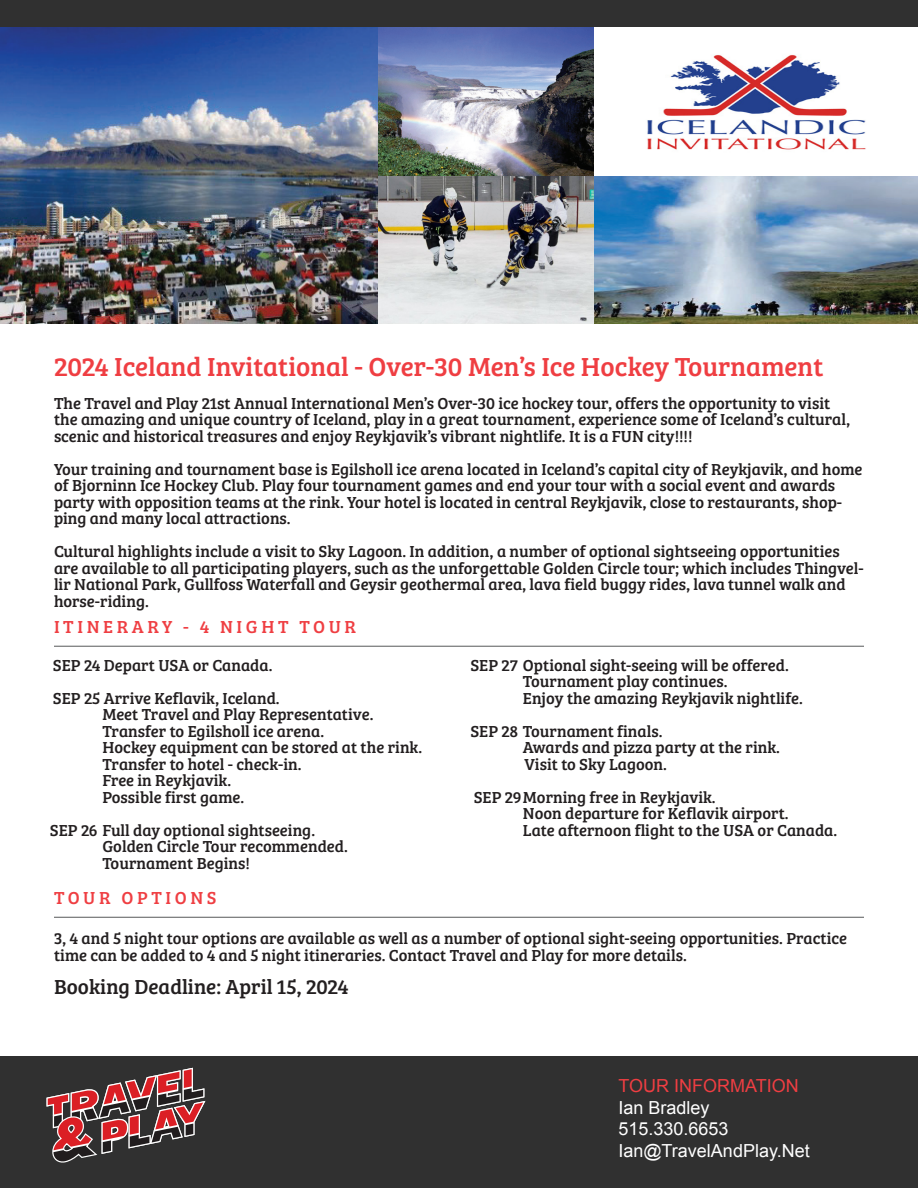
<style>
.page{position:relative;width:918px;height:1188px;background:#fff}
.page>*{position:absolute;margin:0;border:0;box-sizing:border-box;transform-origin:0 0}
.t1{font:27px "Bree Serif";color:#ef3e42}
.t2{font:21px "Bree Serif";color:#231f20}
.t3{font:18px "Arial";color:#fff}
.Paragraph_Style_1{font:18px "Bree Serif";letter-spacing:.2em;color:#ef3e42}
.t4{font:18px "Arial";color:#ef3e42}
.t5{font:16.5px/16.5px "Bree Serif";color:#231f20}
</style>
<div class="page">
<div style="left:0;top:1056px;width:918px;height:132px;background:#303030"></div>
<div style="left:0;top:0;width:918px;height:27px;background:#303030"></div>
<img style="left:378px;top:27px;width:216px;height:149px">
<img style="left:594px;top:55px;width:324px;height:269px">
<img style="left:0;top:27px;width:378px;height:297px">
<img style="left:378px;top:176px;width:216px;height:148px">
<svg style="left:46px;top:1067px;width:160px;height:96px"></svg>
<hr style="left:54px;top:917px;width:810px;height:1px;background:#57585a">
<hr style="left:54px;top:646px;width:810px;height:1px;background:#57585a">
<p class="t1" style="left:54px;top:346px;width:771px">2024 Iceland Invitational - Over-30 Men’s Ice Hockey Tournament</p>
<p class="t5" style="left:54px;top:394px;width:798px">The Travel and Play 21st Annual International Men’s Over-30 ice hockey tour, offers the opportunity to visit the amazing and unique country of Iceland, play in a great tournament, experience some of Iceland’s cultural, scenic and historical treasures and enjoy Reykjavik’s vibrant nightlife. It is a FUN city!!!!</p>
<p class="t5" style="left:54px;top:460px;width:810px">Your training and tournament base is Egilsholl ice arena located in Iceland’s capital city of Reykjavik, and home of Bjorninn Ice Hockey Club. Play four tournament games and end your tour with a social event and awards party with opposition teams at the rink. Your hotel is located in central Reykjavik, close to restaurants, shop&shy;ping and many local attractions.</p>
<p class="t5" style="left:54px;top:542px;width:811px">Cultural highlights include a visit to Sky Lagoon. In addition, a number of optional sightseeing opportunities are available to all participating players, such as the unforgettable Golden Circle tour; which includes Thingvel&shy;lir National Park, Gullfoss Waterfall and Geysir geothermal area, lava field buggy rides, lava tunnel walk and horse-riding.</p>
<p class="Paragraph_Style_1" style="left:54px;top:613px;width:304px">ITINERARY - 4 NIGHT TOUR</p>
<p class="t5" style="left:53px;top:656px;width:221px">SEP 24 Depart USA or Canada.</p>
<p class="t5" style="left:53px;top:689px;width:228px">SEP 25 Arrive Keflavik, Iceland.</p>
<p class="t5" style="left:102px;top:705px;width:273px">Meet Travel and Play Representative.</p>
<p class="t5" style="left:102px;top:722px;width:223px">Transfer to Egilsholl ice arena.</p>
<p class="t5" style="left:102px;top:738px;width:321px">Hockey equipment can be stored at the rink.</p>
<p class="t5" style="left:102px;top:755px;width:201px">Transfer to hotel - check-in.</p>
<p class="t5" style="left:102px;top:771px;width:130px">Free in Reykjavik.</p>
<p class="t5" style="left:102px;top:788px;width:143px">Possible first game.</p>
<p class="t5" style="left:50px;top:821px;width:267px">SEP 26 Full day optional sightseeing.</p>
<p class="t5" style="left:102px;top:837px;width:247px">Golden Circle Tour recommended.</p>
<p class="t5" style="left:102px;top:854px;width:149px">Tournament Begins!</p>
<p class="t5" style="left:470px;top:656px;width:320px">SEP 27 Optional sight-seeing will be offered.</p>
<p class="t5" style="left:523px;top:672px;width:206px">Tournament play continues.</p>
<p class="t5" style="left:523px;top:689px;width:281px">Enjoy the amazing Reykjavik nightlife.</p>
<p class="t5" style="left:470px;top:722px;width:194px">SEP 28 Tournament finals.</p>
<p class="t5" style="left:523px;top:738px;width:259px">Awards and pizza party at the rink.</p>
<p class="t5" style="left:524px;top:755px;width:144px">Visit to Sky Lagoon.</p>
<p class="t5" style="left:474px;top:788px;width:243px">SEP 29Morning free in Reykjavik.</p>
<p class="t5" style="left:523px;top:804px;width:267px">Noon departure for Keflavik airport.</p>
<p class="t5" style="left:523px;top:821px;width:316px">Late afternoon flight to the USA or Canada.</p>
<p class="Paragraph_Style_1" style="left:54px;top:885px;width:164px">TOUR OPTIONS</p>
<p class="t5" style="left:54px;top:929px;width:795px">3, 4 and 5 night tour options are available as well as a number of optional sight-seeing opportunities. Practice time can be added to 4 and 5 night itineraries. Contact Travel and Play for more details.</p>
<p class="t2" style="left:54px;top:971px;width:296px">Booking Deadline: April 15, 2024</p>
<p class="t4" style="left:618px;top:1074px;width:182px">TOUR INFORMATION</p>
<p class="t3" style="left:618px;top:1096px;width:93px">Ian Bradley</p>
<p class="t3" style="left:618px;top:1117px;width:112px">515.330.6653</p>
<p class="t3" style="left:618px;top:1139px;width:193px">Ian@TravelAndPlay.Net</p>
</div>
